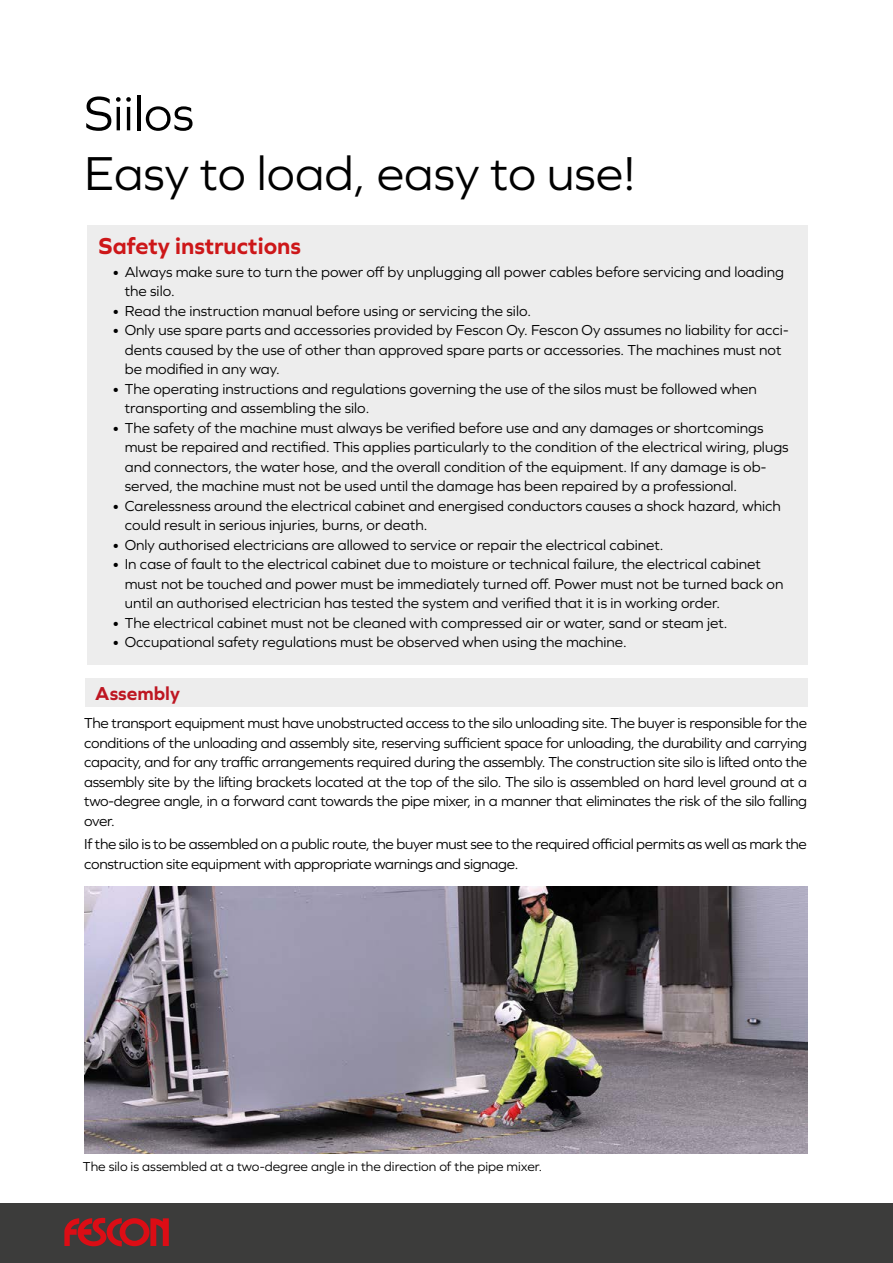
<style>
.page{position:relative;width:893px;height:1263px;background:#fff}
.page>*{position:absolute;margin:0;border:0;box-sizing:border-box;transform-origin:0 0}
.t1{font:50.25px "Graphie";color:#000}
.t2{font:49.5px "Graphie";color:#000}
.t3{font:700 24px "Graphie";color:#cd1719}
.t4{font:700 19.5px "Graphie";color:#be1622}
.t5{font:15px/19.5px "Graphie";color:#000}
.t6{font:15px/19.5px "Graphie";letter-spacing:-.02em;color:#000}
.t7{font:13.5px "Graphie";color:#000}
</style>
<div class="page">
<div style="left:87px;top:225px;width:721px;height:439px;background:#ededed"></div>
<div style="left:85px;top:678px;width:723px;height:29px;background:#ededed"></div>
<img style="left:84px;top:886px;width:723px;height:268px">
<div style="left:0;top:1204px;width:893px;height:59px;background:#3c3c3b"></div>
<svg style="left:64px;top:1217px;width:105px;height:29px"></svg>
<h1 class="t1" style="left:84px;top:84px;width:111px">Siilos</h1>
<h2 class="t2" style="left:84px;top:144px;width:553px">Easy to load, easy to use!</h2>
<h3 class="t3" style="left:99px;top:232px;width:204px">Safety instructions</h3>
<p class="t5" style="left:125px;top:262px;width:661px;text-indent:-13px">• Always make sure to turn the power off by unplugging all power cables before servicing and loading the silo.</p>
<p class="t5" style="left:112px;top:301px;width:421px">• Read the instruction manual before using or servicing the silo.</p>
<p class="t5" style="left:125px;top:320px;width:665px;text-indent:-13px">• Only use spare parts and accessories provided by Fescon Oy. Fescon Oy assumes no liability for acci&shy;dents caused by the use of other than approved spare parts or accessories. The machines must not be modified in any way.</p>
<p class="t5" style="left:125px;top:379px;width:634px;text-indent:-13px">• The operating instructions and regulations governing the use of the silos must be followed when transporting and assembling the silo.</p>
<p class="t5" style="left:125px;top:418px;width:665px;text-indent:-13px">• The safety of the machine must always be verified before use and any damages or shortcomings must be repaired and rectified. This applies particularly to the condition of the electrical wiring, plugs and connectors, the water hose, and the overall condition of the equipment. If any damage is ob&shy;served, the machine must not be used until the damage has been repaired by a professional.</p>
<p class="t5" style="left:125px;top:496px;width:658px;text-indent:-13px">• Carelessness around the electrical cabinet and energised conductors causes a shock hazard, which could result in serious injuries, burns, or death.</p>
<p class="t5" style="left:112px;top:535px;width:553px">• Only authorised electricians are allowed to service or repair the electrical cabinet.</p>
<p class="t5" style="left:125px;top:554px;width:660px;text-indent:-13px">• In case of fault to the electrical cabinet due to moisture or technical failure, the electrical cabinet must not be touched and power must be immediately turned off. Power must not be turned back on until an authorised electrician has tested the system and verified that it is in working order.</p>
<p class="t5" style="left:112px;top:613px;width:617px">• The electrical cabinet must not be cleaned with compressed air or water, sand or steam jet.</p>
<p class="t5" style="left:112px;top:632px;width:516px">• Occupational safety regulations must be observed when using the machine.</p>
<h3 class="t4" style="left:95px;top:682px;width:86px">Assembly</h3>
<p class="t5" style="left:84px;top:713px;width:724px;text-align:justify">The transport equipment must have unobstructed access to the silo unloading site. The buyer is responsible for the conditions of the unloading and assembly site, reserving sufficient space for unloading, the durability and carrying capacity, and for any traffic arrangements required during the assembly. The construction site silo is lifted onto the assembly site by the lifting brackets located at the top of the silo. The silo is assembled on hard level ground at a two-degree angle, in a forward cant towards the pipe mixer, in a manner that eliminates the risk of the silo falling over.</p>
<p class="t6" style="left:84px;top:834px;width:724px">If the silo is to be assembled on a public route, the buyer must see to the required official permits as well as mark the construction site equipment with appropriate warnings and signage.</p>
<p class="t7" style="left:83px;top:1158px;width:461px">The silo is assembled at a two-degree angle in the direction of the pipe mixer.</p>
</div>
